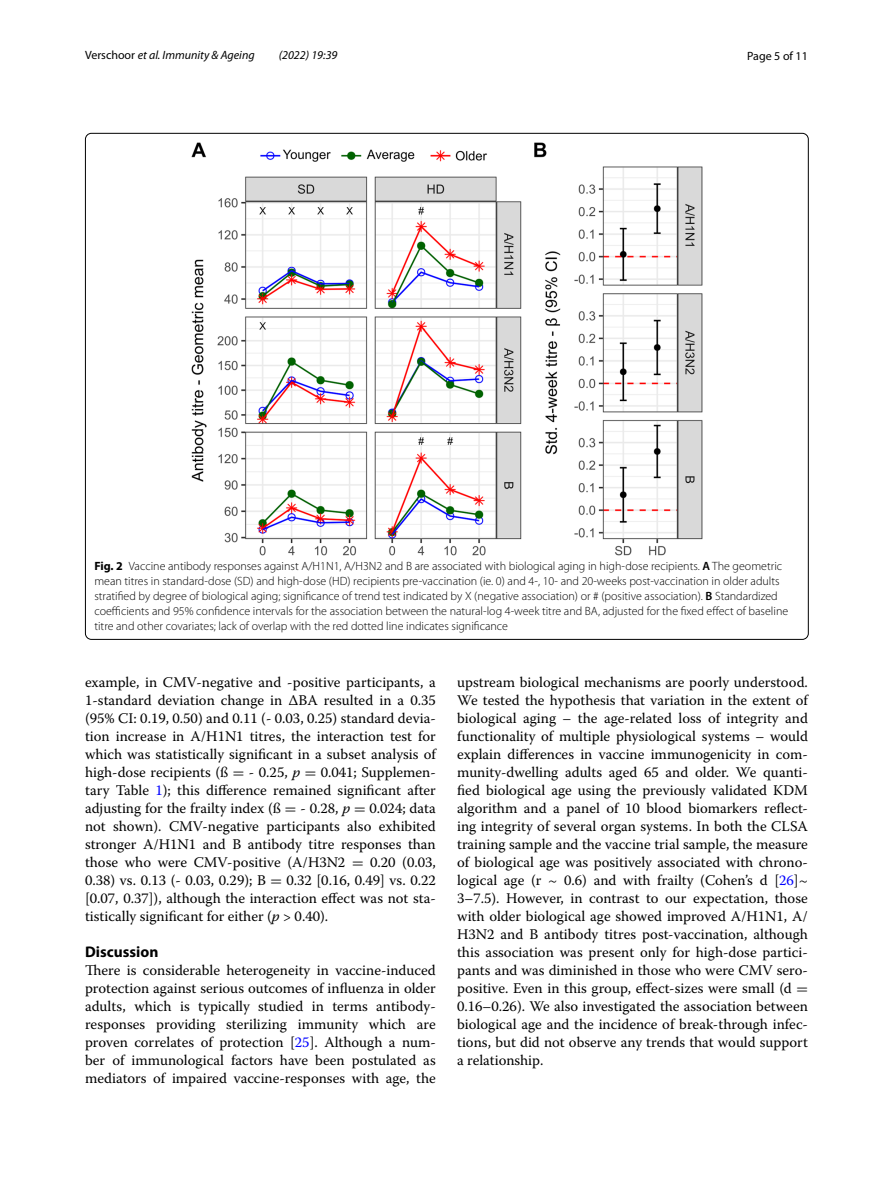
<style>
.page{position:relative;width:893px;height:1187px;background:#fff}
.page>*{position:absolute;margin:0;border:0;box-sizing:border-box;transform-origin:0 0}
.t1{font:700 15.45px "Myriad Pro";color:#000}
.t2{font:14.7px/18px "Warnock Pro";color:#000;text-align:justify}
.t3{font:300 12px/15px "Myriad Pro";color:#000}
.t4{font:italic 12px "Myriad Pro";color:#000}
.t5{font:12px "Myriad Pro";color:#000}
.s1{font-style:normal}
.s2{font-weight:700}
.s3{font-weight:600}
.s4{font-family:"MTSY"}
.s5{font-style:italic}
.s6{color:#00f}
</style>
<div class="page">
<img style="left:192px;top:142px;width:510px;height:413px">
<p class="t4" style="left:85px;top:48px;width:171px"><span class="s1">Verschoor</span> et al. Immunity &amp; Ageing</p>
<p class="t4" style="left:279px;top:48px;width:60px">(2022) 19:39</p>
<p class="t5" style="left:747px;top:48px;width:62px">Page 5 of 11</p>
<p class="t3" style="left:94px;top:559px;width:695px"><span class="s2">Fig. 2</span> Vaccine antibody responses against A/H1N1, A/H3N2 and B are associated with biological aging in high-dose recipients. <span class="s3">A</span> The geometric mean titres in standard-dose (SD) and high-dose (HD) recipients pre-vaccination (ie. 0) and 4-, 10- and 20-weeks post-vaccination in older adults stratified by degree of biological aging; significance of trend test indicated by X (negative association) or # (positive association). <span class="s3">B</span> Standardized coefficients and 95% confidence intervals for the association between the natural-log 4-week titre and BA, adjusted for the fixed effect of baseline titre and other covariates; lack of overlap with the red dotted line indicates significance</p>
<p class="t2" style="left:85px;top:672px;width:352px">example, in CMV-negative and -positive participants, a 1-standard deviation change in ΔBA resulted in a 0.35 (95% CI: 0.19, 0.50) and 0.11 (- 0.03, 0.25) standard devia&shy;tion increase in A/H1N1 titres, the interaction test for which was statistically significant in a subset analysis of high-dose recipients (ß <span class="s4">=</span> - 0.25, <span class="s5">p</span> <span class="s4">=</span> 0.041; Supplemen&shy;tary Table <span class="s6">1</span>); this difference remained significant after adjusting for the frailty index (ß <span class="s4">=</span> - 0.28, <span class="s5">p</span> <span class="s4">=</span> 0.024; data not shown). CMV-negative participants also exhibited stronger A/H1N1 and B antibody titre responses than those who were CMV-positive (A/H3N2 <span class="s4">=</span> 0.20 (0.03, 0.38) vs. 0.13 (- 0.03, 0.29); B <span class="s4">=</span> 0.32 [0.16, 0.49] vs. 0.22 [0.07, 0.37]), although the interaction effect was not sta&shy;tistically significant for either (<span class="s5">p</span> &gt; 0.40).</p>
<p class="t1" style="left:85px;top:941px;width:75px">Discussion</p>
<p class="t2" style="left:85px;top:960px;width:352px">There is considerable heterogeneity in vaccine-induced protection against serious outcomes of influenza in older adults, which is typically studied in terms antibody&shy;responses providing sterilizing immunity which are proven correlates of protection [<span class="s6">25</span>]. Although a num&shy;ber of immunological factors have been postulated as mediators of impaired vaccine-responses with age, the</p>
<p class="t2" style="left:457px;top:672px;width:352px">upstream biological mechanisms are poorly understood.<br>We tested the hypothesis that variation in the extent of biological aging – the age-related loss of integrity and functionality of multiple physiological systems – would explain differences in vaccine immunogenicity in com&shy;munity-dwelling adults aged 65 and older. We quanti&shy;fied biological age using the previously validated KDM algorithm and a panel of 10 blood biomarkers reflect&shy;ing integrity of several organ systems. In both the CLSA training sample and the vaccine trial sample, the measure of biological age was positively associated with chrono&shy;logical age (r ~ 0.6) and with frailty (Cohen’s d [<span class="s6">26</span>]~ 3–7.5). However, in contrast to our expectation, those with older biological age showed improved A/H1N1, A/ H3N2 and B antibody titres post-vaccination, although this association was present only for high-dose partici&shy;pants and was diminished in those who were CMV sero&shy;positive. Even in this group, effect-sizes were small (d <span class="s4">= </span>0.16–0.26). We also investigated the association between biological age and the incidence of break-through infec&shy;tions, but did not observe any trends that would support a relationship.</p>
</div>
